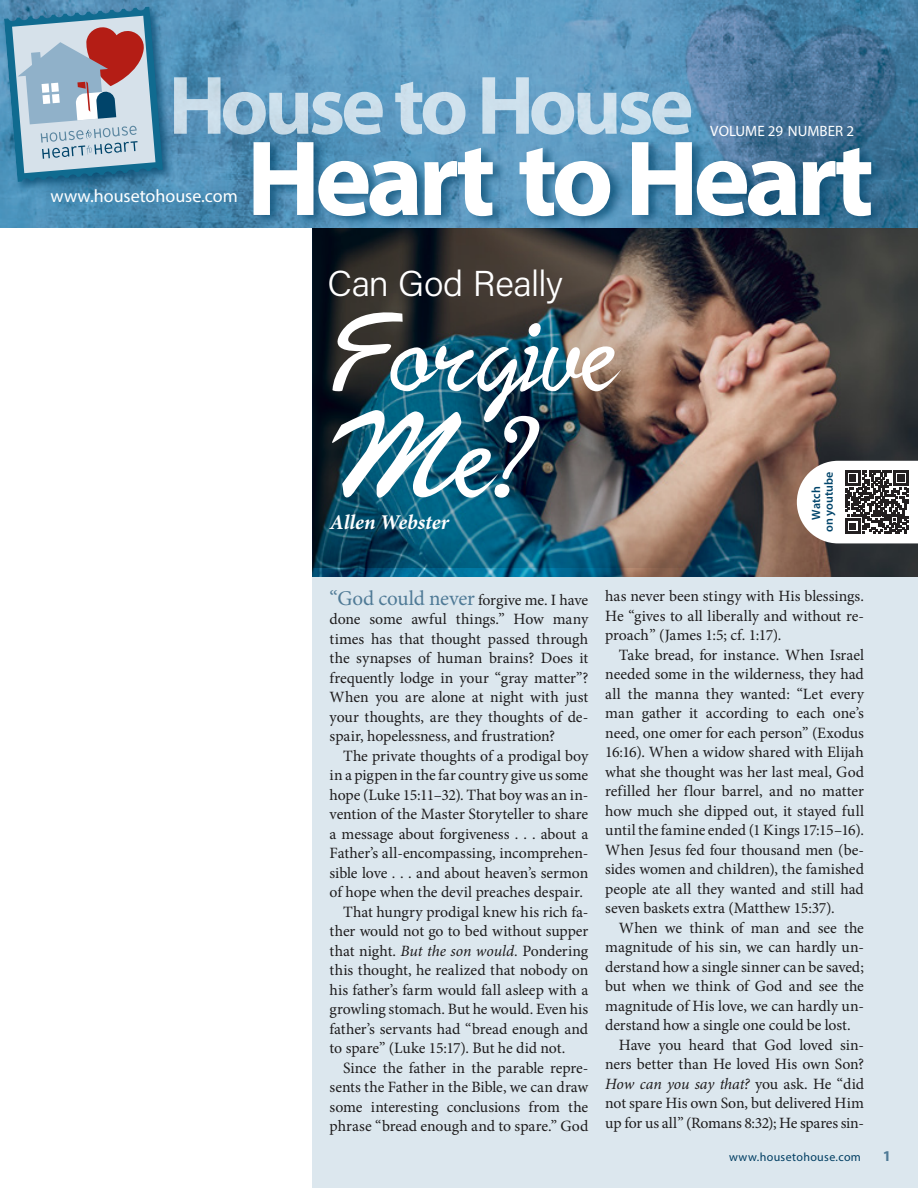
<style>
.page{position:relative;width:918px;height:1188px;background:#fff}
.page>*{position:absolute;margin:0;border:0;box-sizing:border-box;transform-origin:0 0}
.Side_Article_Headings{font:130.95px "Bristle";color:#fff}
.Side_Article_Headings-2{font:119.1px "Bristle";color:#fff}
.Side_Article_Headings-3{font:300 36px "Acumin Pro";letter-spacing:-.01em;color:#fff}
.t1{font:italic 700 21px "Minion Pro";letter-spacing:-.005em;color:#fff}
.t2{font:18px "Myriad Pro";color:#fff}
.t3{font:15.75px/19.5px "Minion Pro";letter-spacing:-.005em;color:#231f20;text-align:justify}
.t4{font:italic 15.75px "Minion Pro";letter-spacing:-.01em;color:#231f20}
.t5{font:15px "Myriad Pro";color:#fff}
.t6{font:700 15px "Myriad Pro";color:#5c87a1}
.t7{font:12px "Myriad Pro";letter-spacing:.03em;color:#00446a}
.t8{font:600 12px/12.8px "Myriad Pro";letter-spacing:.01em;color:#00446a;text-align:center}
.s1{font-size:21px;color:#5c87a1}
.s2{font-style:italic}
.s3{font-style:normal}
</style>
<div class="page">
<div style="left:313px;top:0;width:605px;height:1188px;background:#dce7ee"></div>
<img style="left:313px;top:228px;width:605px;height:349px">
<img style="left:313px;top:228px;width:422px;height:340px">
<img style="left:0;top:0;width:918px;height:228px">
<div style="left:1px;top:3px;width:174px;height:191px;background:#00446a;opacity:.75"></div>
<svg style="left:4px;top:6px;width:159px;height:176px;background:#8da4b7"></svg>
<svg style="left:174px;top:77px;width:517px;height:58px"></svg>
<div style="left:252px;top:137px;width:634px;height:90px;background:#00446a;opacity:.65"></div>
<svg style="left:254px;top:142px;width:617px;height:74px;background:#9abbd0"></svg>
<svg style="left:797px;top:461px;width:121px;height:82px;background:#b6b2b2"></svg>
<p class="t2" style="left:51px;top:184px;width:189px">www.housetohouse.com</p>
<p class="Side_Article_Headings-3" style="left:328px;top:258px;width:237px">Can God Really</p>
<p class="Side_Article_Headings-2" style="left:332px;top:280px;width:287px">Forgive</p>
<p class="Side_Article_Headings" style="left:328px;top:375px;width:213px">Me?</p>
<p class="t1" style="left:330px;top:508px;width:120px">Allen Webster</p>
<p class="t5" style="left:710px;top:122px;width:145px">VOLUME 29 NUMBER 2</p>
<p class="t8" style="left:810px;top:532px;width:62px;rotate:-90deg">Watch<br>on youtube</p>
<p class="t3" style="left:330px;top:590px;width:260px"><span class="s1">“God could never</span> forgive me. I have done some awful things.” How many times has that thought passed through the synapses of human brains? Does it frequently lodge in your “gray matter”?<br>When you are alone at night with just your thoughts, are they thoughts of de&shy;spair, hopelessness, and frustration?</p>
<p class="t3" style="left:343px;top:746px;width:247px">The private thoughts of a prodigal boy</p>
<p class="t3" style="left:330px;top:766px;width:260px">in a pigpen in the far country give us some</p>
<p class="t3" style="left:330px;top:785px;width:260px">hope (Luke 15:11–32). That boy was an in-</p>
<p class="t3" style="left:330px;top:805px;width:260px">vention of the Master Storyteller to share</p>
<p class="t3" style="left:330px;top:824px;width:260px">a message about forgiveness . . . about a</p>
<p class="t3" style="left:330px;top:844px;width:260px">Father’s all-encompassing, incomprehen-</p>
<p class="t3" style="left:330px;top:863px;width:260px">sible love . . . and about heaven’s sermon</p>
<p class="t3" style="left:330px;top:883px;width:255px">of hope when the devil preaches despair.</p>
<p class="t3" style="left:343px;top:902px;width:247px">That hungry prodigal knew his rich fa-</p>
<p class="t3" style="left:330px;top:922px;width:260px">ther would not go to bed without supper</p>
<p class="t3" style="left:330px;top:941px;width:260px">that night. <span class="s2">But the son would.</span> Pondering</p>
<p class="t3" style="left:330px;top:961px;width:260px">this thought, he realized that nobody on</p>
<p class="t3" style="left:330px;top:980px;width:260px">his father’s farm would fall asleep with a</p>
<p class="t3" style="left:330px;top:1000px;width:260px">growling stomach. But he would. Even his</p>
<p class="t3" style="left:330px;top:1019px;width:260px">father’s servants had “bread enough and</p>
<p class="t3" style="left:330px;top:1039px;width:237px">to spare” (Luke 15:17). But he did not.</p>
<p class="t3" style="left:343px;top:1058px;width:247px">Since the father in the parable repre-</p>
<p class="t3" style="left:330px;top:1078px;width:260px">sents the Father in the Bible, we can draw</p>
<p class="t3" style="left:330px;top:1097px;width:260px">some interesting conclusions from the</p>
<p class="t3" style="left:330px;top:1117px;width:260px">phrase “bread enough and to spare.” God</p>
<p class="t3" style="left:605px;top:586px;width:260px">has never been stingy with His blessings.<br>He “gives to all liberally and without re&shy;proach” (James 1:5; cf. 1:17).</p>
<p class="t3" style="left:605px;top:645px;width:260px;text-indent:14px">Take bread, for instance. When Israel needed some in the wilderness, they had all the manna they wanted: “Let every man gather it according to each one’s need, one omer for each person” (Exodus 16:16). When a widow shared with Elijah what she thought was her last meal, God refilled her flour barrel, and no matter how much she dipped out, it stayed full until the famine ended (1 Kings 17:15–16).<br>When Jesus fed four thousand men (be&shy;sides women and children), the famished people ate all they wanted and still had seven baskets extra (Matthew 15:37).</p>
<p class="t3" style="left:619px;top:918px;width:247px">When we think of man and see the</p>
<p class="t3" style="left:605px;top:937px;width:260px">magnitude of his sin, we can hardly un-</p>
<p class="t3" style="left:605px;top:957px;width:260px">derstand how a single sinner can be saved;</p>
<p class="t3" style="left:605px;top:976px;width:260px">but when we think of God and see the</p>
<p class="t3" style="left:605px;top:996px;width:260px">magnitude of His love, we can hardly un-</p>
<p class="t3" style="left:605px;top:1015px;width:247px">derstand how a single one could be lost.</p>
<p class="t3" style="left:619px;top:1035px;width:247px">Have you heard that God loved sin-</p>
<p class="t3" style="left:605px;top:1054px;width:260px">ners better than He loved His own Son?</p>
<p class="t4" style="left:605px;top:1073px;width:260px">How can you say that? <span class="s3">you ask. He “did</span></p>
<p class="t3" style="left:605px;top:1093px;width:260px">not spare His own Son, but delivered Him</p>
<p class="t3" style="left:605px;top:1113px;width:260px">up for us all” (Romans 8:32); He spares sin-</p>
<p class="t7" style="left:729px;top:1150px;width:133px">www.housetohouse.com</p>
<p class="t6" style="left:883px;top:1146px;width:10px">1</p>
</div>
